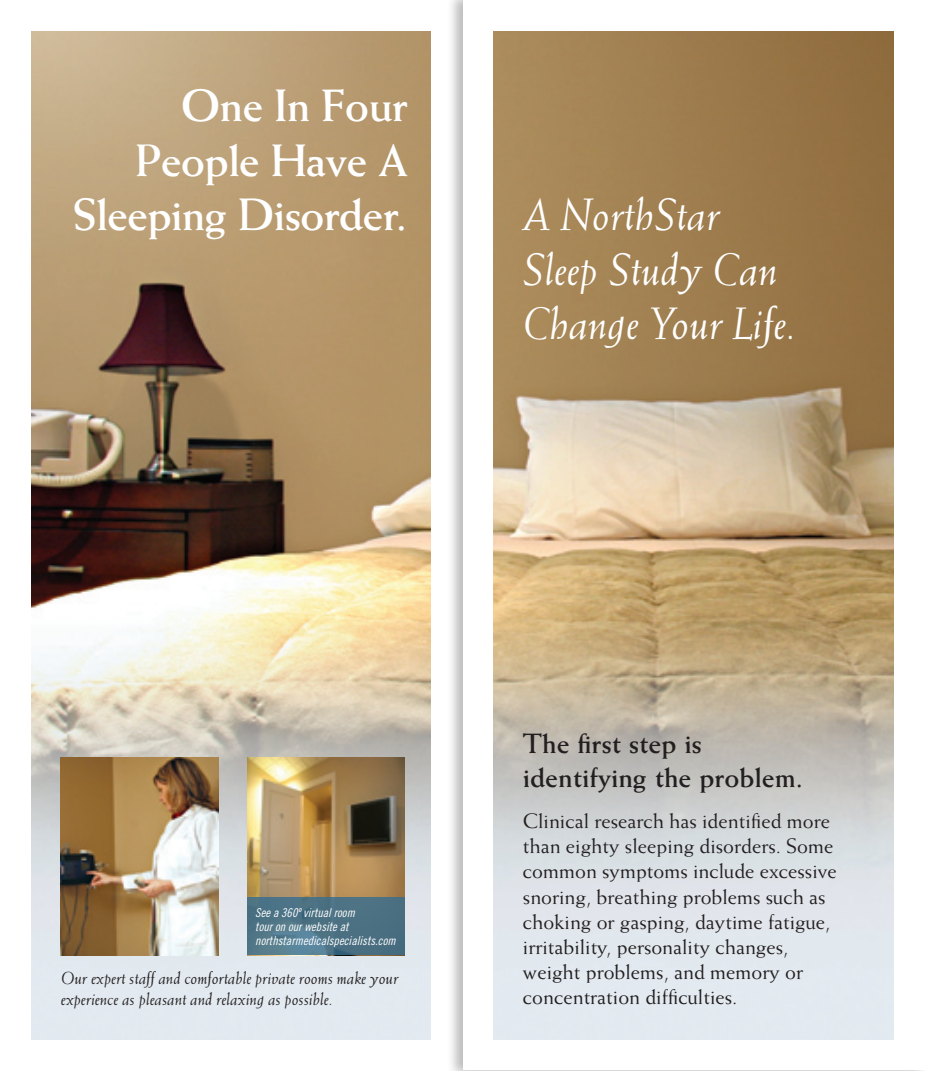
<style>
.page{position:relative;width:925px;height:1071px;background:#fff}
.page>*{position:absolute;margin:0;border:0;box-sizing:border-box;transform-origin:0 0}
.t1{font:italic 45.5px/54.6px "Weiss";color:#fff}
.t2{font:700 45.5px/54.6px "Weiss";letter-spacing:-.02em;color:#fff;text-align:right}
.t3{font:700 28px/33.6px "Weiss";color:#231f20}
.t4{font:21px/25.2px "Weiss";color:#231f20}
.t5{font:italic 17.5px/21px "Weiss";color:#231f20}
.t6{font:12.25px/14px "Trade Gothic Cond Eighteen Obl";color:#fff}
</style>
<div class="page">
<img style="left:32px;top:32px;width:398px;height:1008px">
<img style="left:61px;top:758px;width:157px;height:197px">
<img style="left:247px;top:758px;width:157px;height:139px">
<svg style="left:247px;top:897px;width:157px;height:58px;background:#4d7386"></svg>
<div style="left:445px;top:0;width:479px;height:1071px;background:#231f20;opacity:.3"></div>
<div style="left:463px;top:0;width:461px;height:1070px;background:#fff"></div>
<img style="left:494px;top:32px;width:398px;height:1008px">
<p class="t2" style="left:73px;top:78px;width:337px">One In Four<br>People Have A<br>Sleeping Disorder.</p>
<p class="t1" style="left:522px;top:187px;width:275px">A NorthStar<br>Sleep Study Can<br>Change Your Life.</p>
<p class="t6" style="left:255px;top:905px;width:142px">See a 360º virtual room<br>tour on our website at northstarmedicalspecialists.com</p>
<p class="t5" style="left:61px;top:967px;width:338px">Our expert staff and comfortable private rooms make your experience as pleasant and relaxing as possible.</p>
<p class="t3" style="left:522px;top:727px;width:281px">The first step is identifying the problem.</p>
<p class="t4" style="left:522px;top:808px;width:315px">Clinical research has identified more than eighty sleeping disorders. Some common symptoms include excessive snoring, breathing problems such as choking or gasping, daytime fatigue, irritability, personality changes, weight problems, and memory or concentration difficulties.</p>
</div>
